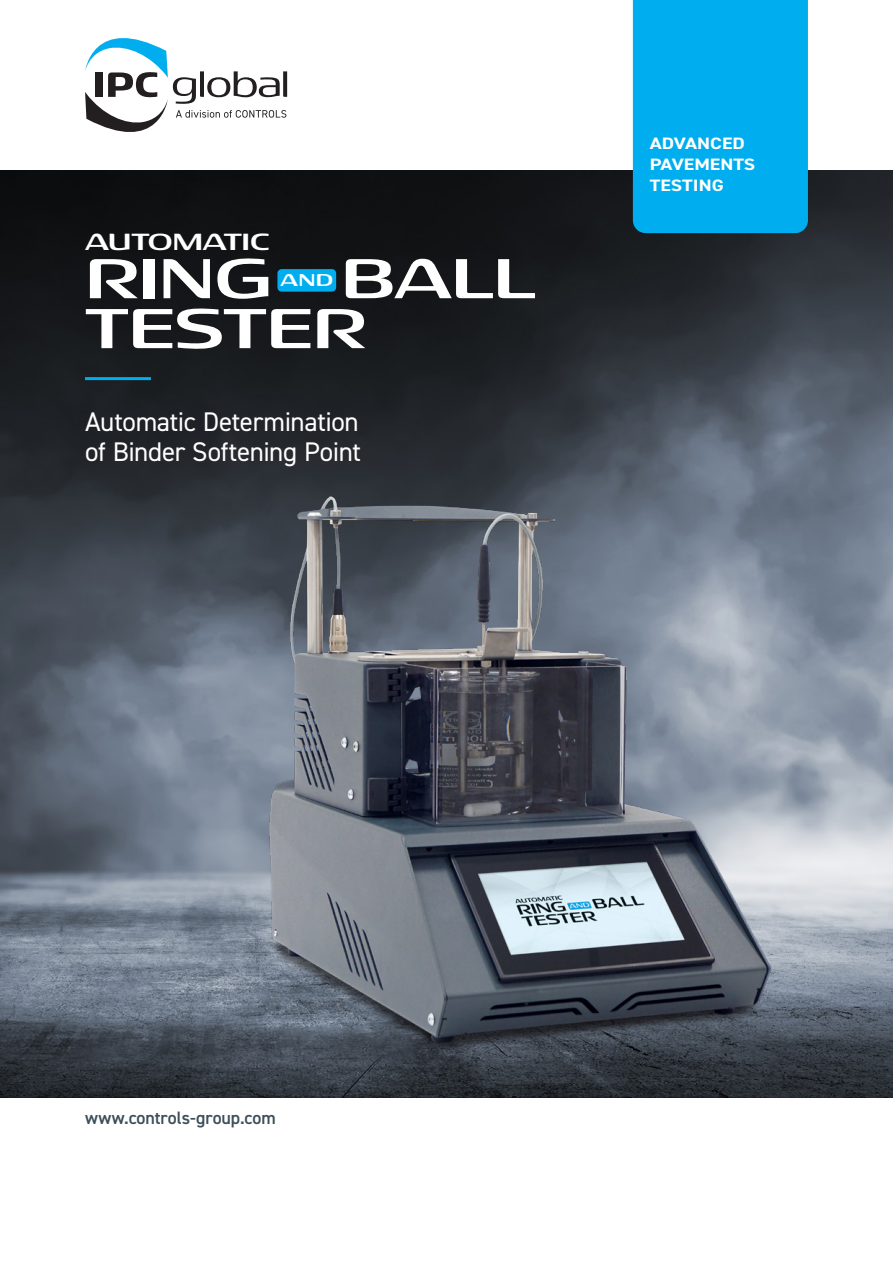
<style>
.page{position:relative;width:893px;height:1263px;background:#fff}
.page>*{position:absolute;margin:0;border:0;box-sizing:border-box;transform-origin:0 0}
.t1{font:500 54px "Neuropa";letter-spacing:-.01em;color:#fff;scale:1.2 1}
.Machine_Description{font:27px/30px "DIN2014";letter-spacing:-.015em;color:#fff}
.t2{font:500 22.5px "Neuropa";letter-spacing:-.01em;color:#fff;scale:1.2 1}
.Intro{font:600 18px "DIN2014";letter-spacing:-.005em;color:#3d4f59}
.t3{font:700 16.5px/21px "DIN2014";color:#fff;scale:1.2 1}
.t4{font:500 16.5px "Neuropa";color:#fff;scale:1.2 1}
</style>
<div class="page">
<img style="left:0;top:170px;width:893px;height:927px">
<hr style="left:85px;top:377px;width:66px;height:3px;background:#00aeef">
<div style="left:633px;top:0;width:175px;height:233px;background:#00aeef"></div>
<svg style="left:85px;top:38px;width:202px;height:94px"></svg>
<img style="left:190px;top:423px;width:611px;height:637px">
<div style="left:277px;top:269px;width:59px;height:23px;background:#00aeef;border-radius:4px"></div>
<p class="t2" style="left:85px;top:226px;width:155px">AUTOMATIC</p>
<p class="t1" style="left:85px;top:243px;width:158px">RING</p>
<p class="t1" style="left:341px;top:243px;width:164px">BALL</p>
<p class="t1" style="left:85px;top:292px;width:236px">TESTER</p>
<p class="t4" style="left:281px;top:269px;width:45px">AND</p>
<p class="Machine_Description" style="left:85px;top:406px;width:277px">Automatic Determination of Binder Softening Point</p>
<p class="t3" style="left:650px;top:133px;width:89px">ADVANCED<br>PAVEMENTS<br>TESTING</p>
<p class="Intro" style="left:85px;top:1106px;width:192px">www.controls-group.com</p>
</div>
